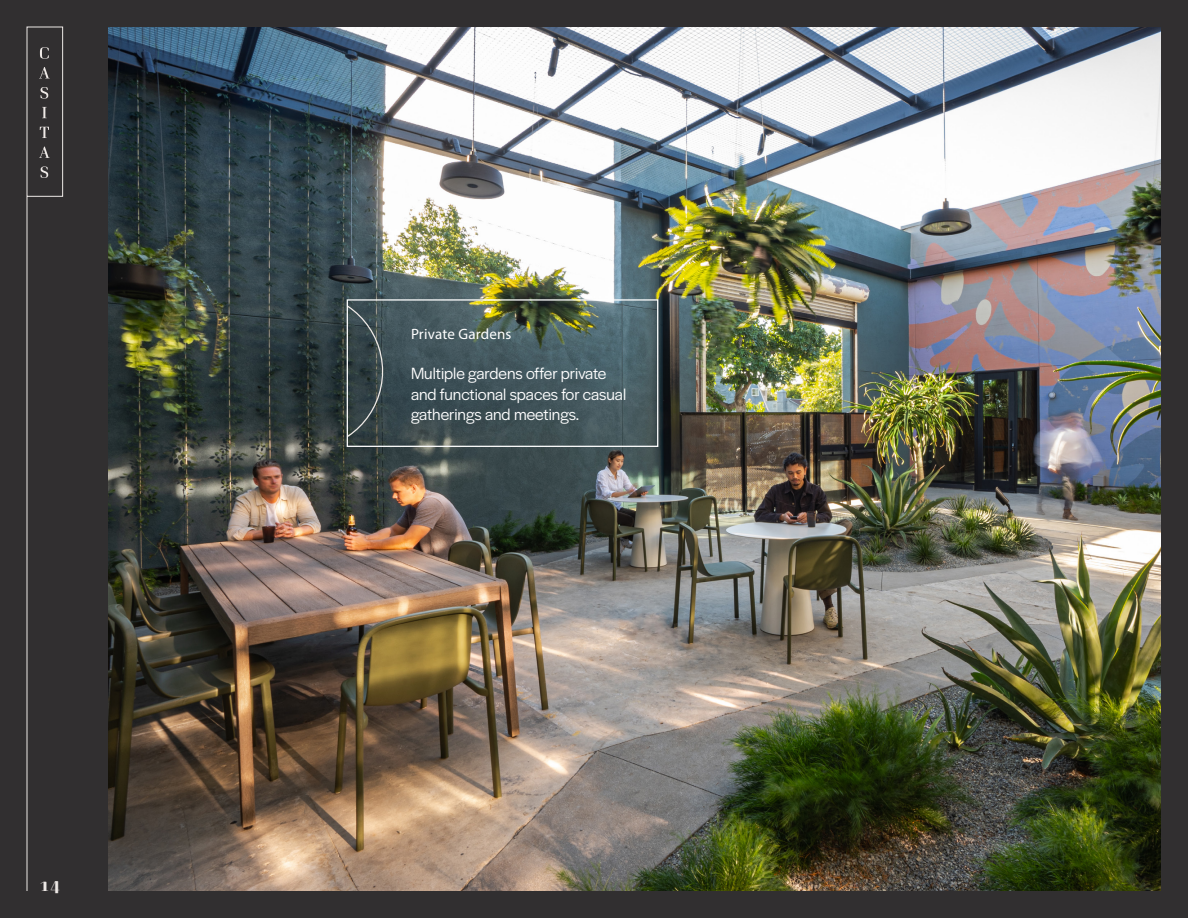
<style>
.page{position:relative;width:1188px;height:918px;background:#312f30}
.page>*{position:absolute;margin:0;border:0;box-sizing:border-box;transform-origin:0 0}
.t1{font:700 18px "Curve";color:#eee9e6}
.t2{font:16.95px/20.2px "Halyard Display";color:#fff}
.t3{font:15px "Myriad Pro";letter-spacing:.01em;color:#fff}
</style>
<div class="page">
<svg style="left:26px;top:26px;width:37px;height:865px"></svg>
<img style="left:108px;top:28px;width:1053px;height:863px">
<svg style="left:349px;top:301px;width:34px;height:144px"></svg>
<div style="left:347px;top:299px;width:311px;height:148px;border:1px solid #fff"></div>
<p class="t1" style="left:39px;top:874px;width:24px">14</p>
<p class="t3" style="left:411px;top:324px;width:102px">Private Gardens</p>
<p class="t2" style="left:411px;top:363px;width:217px">Multiple gardens offer private and functional spaces for casual gatherings and meetings.</p>
</div>
